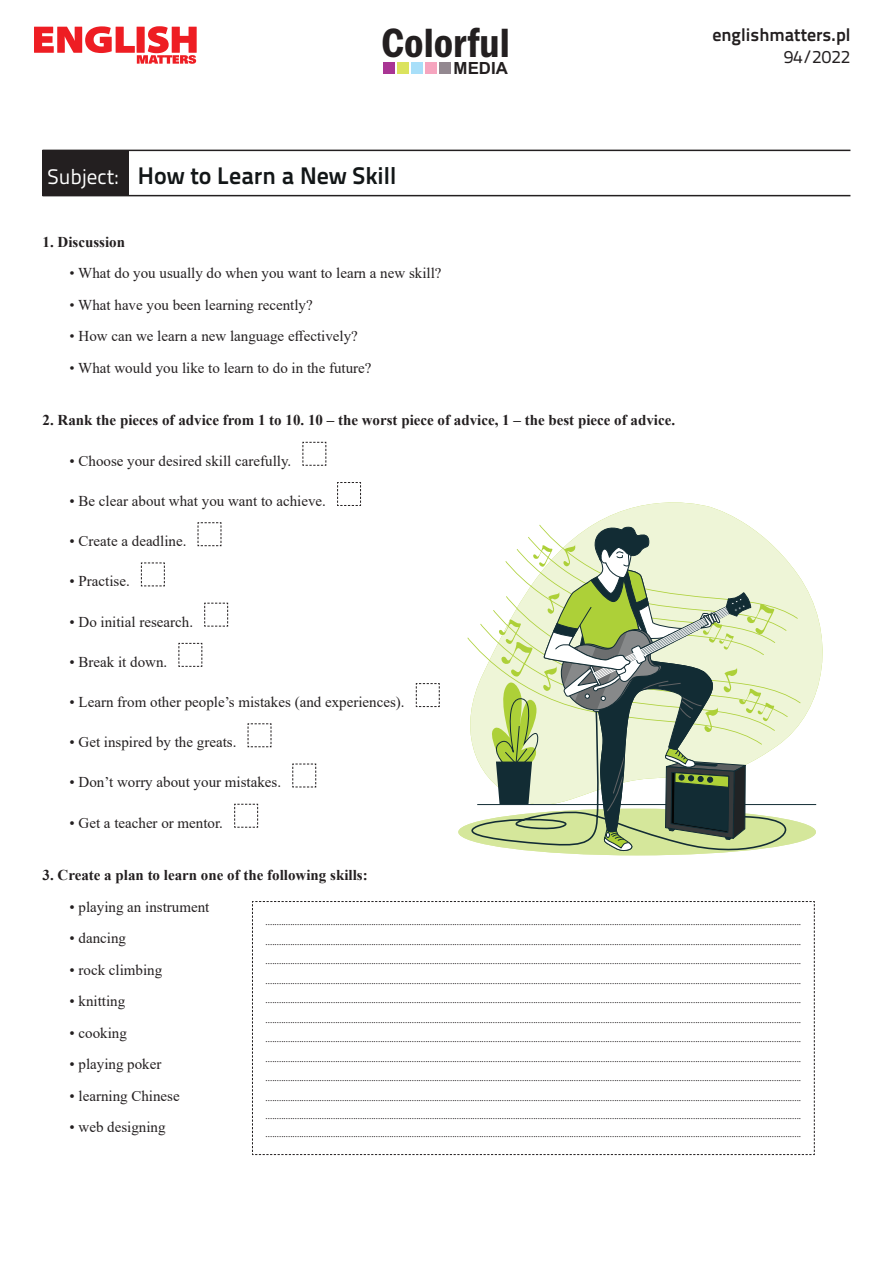
<style>
.page{position:relative;width:893px;height:1263px;background:#fff}
.page>*{position:absolute;margin:0;border:0;box-sizing:border-box;transform-origin:0 0}
.t1{font:600 condensed 42.3px "Franklin Gothic";color:#231f20}
.t2{font:700 24px "Titillium Text 22 L";color:#121617}
.t3{font:700 18px "Titillium Text 22 L";color:#231f20}
.t4{font:18px "Titillium Text 22 L";color:#231f20}
.t5{font:700 16.8px "Arial";color:#231f20}
.t6{font:15px "Times New Roman";color:#231f20}
.t7{font:700 15px "Times New Roman";color:#231f20}
.t8{font:9px/19.5px "Liberation Serif";color:#231f20;text-align:justify}
.s1{font-weight:400;font-size:21px;color:#fff}
.s2{font-family:"Liberation Serif"}
</style>
<div class="page">
<div style="left:383px;top:62px;width:12px;height:12px;background:#a93594"></div>
<div style="left:425px;top:62px;width:12px;height:12px;background:#f6a5bf"></div>
<div style="left:411px;top:62px;width:12px;height:12px;background:#a8dff9"></div>
<div style="left:397px;top:62px;width:12px;height:12px;background:#dbe35d"></div>
<div style="left:439px;top:62px;width:12px;height:12px;background:#938890"></div>
<svg style="left:34px;top:26px;width:163px;height:38px"></svg>
<div style="left:43px;top:150px;width:86px;height:46px;background:#231f20"></div>
<hr style="left:43px;top:195px;width:807px;height:1px;background:#231f20">
<hr style="left:43px;top:150px;width:807px;height:1px;background:#231f20">
<svg style="left:302px;top:441px;width:25px;height:25px"></svg>
<svg style="left:337px;top:482px;width:24px;height:24px"></svg>
<svg style="left:197px;top:522px;width:25px;height:24px"></svg>
<svg style="left:141px;top:562px;width:24px;height:25px"></svg>
<svg style="left:204px;top:602px;width:24px;height:25px"></svg>
<svg style="left:178px;top:643px;width:25px;height:24px"></svg>
<svg style="left:416px;top:683px;width:24px;height:24px"></svg>
<svg style="left:247px;top:723px;width:25px;height:24px"></svg>
<svg style="left:292px;top:763px;width:24px;height:25px"></svg>
<svg style="left:234px;top:803px;width:24px;height:25px"></svg>
<svg style="left:539px;top:502px;width:283px;height:220px"></svg>
<hr style="left:477px;top:804px;width:339px;height:1px;background:#122c34">
<svg style="left:458px;top:825px;width:271px;height:31px"></svg>
<svg style="left:467px;top:525px;width:334px;height:327px"></svg>
<svg style="left:252px;top:901px;width:563px;height:254px"></svg>
<h1 class="t1" style="left:381px;top:15px;width:130px">Colorful</h1>
<h2 class="t2" style="left:47px;top:157px;width:350px"><span class="s1">Subject:</span> How to Learn a New Skill</h2>
<h3 class="t5" style="left:454px;top:57px;width:56px">MEDIA</h3>
<h3 class="t7" style="left:43px;top:231px;width:84px">1. Discussion</h3>
<h3 class="t6" style="left:70px;top:263px;width:374px"><span class="s2">•</span> What do you usually do when you want to learn a new skill?</h3>
<h3 class="t6" style="left:70px;top:294px;width:245px"><span class="s2">•</span> What have you been learning recently?</h3>
<h3 class="t6" style="left:70px;top:326px;width:290px"><span class="s2">•</span> How can we learn a new language effectively?</h3>
<h3 class="t6" style="left:70px;top:357px;width:304px"><span class="s2">•</span> What would you like to learn to do in the future?</h3>
<h3 class="t7" style="left:43px;top:410px;width:634px">2. Rank the pieces of advice from 1 to 10. 10 – the worst piece of advice, 1 – the best piece of advice.</h3>
<h3 class="t6" style="left:70px;top:450px;width:223px">• Choose your desired skill carefully.</h3>
<h3 class="t6" style="left:70px;top:490px;width:258px">• Be clear about what you want to achieve.</h3>
<h3 class="t6" style="left:70px;top:530px;width:118px">• Create a deadline.</h3>
<h3 class="t6" style="left:70px;top:571px;width:62px">• Practise.</h3>
<h3 class="t6" style="left:70px;top:611px;width:125px">• Do initial research.</h3>
<h3 class="t6" style="left:70px;top:651px;width:99px">• Break it down.</h3>
<h3 class="t6" style="left:70px;top:691px;width:337px">• Learn from other people’s mistakes (and experiences).</h3>
<h3 class="t6" style="left:70px;top:731px;width:168px">• Get inspired by the greats.</h3>
<h3 class="t6" style="left:70px;top:772px;width:213px">• Don’t worry about your mistakes.</h3>
<h3 class="t6" style="left:70px;top:812px;width:155px">• Get a teacher or mentor.</h3>
<h3 class="t3" style="left:712px;top:21px;width:140px">englishmatters.pl</h3>
<h3 class="t4" style="left:784px;top:44px;width:68px">94/2022</h3>
<h3 class="t7" style="left:43px;top:864px;width:327px">3. Create a plan to learn one of the following skills:</h3>
<h3 class="t6" style="left:70px;top:896px;width:141px">• playing an instrument</h3>
<h3 class="t6" style="left:70px;top:928px;width:58px">• dancing</h3>
<h3 class="t6" style="left:70px;top:959px;width:94px">• rock climbing</h3>
<h3 class="t6" style="left:70px;top:991px;width:57px">• knitting</h3>
<h3 class="t6" style="left:70px;top:1022px;width:59px">• cooking</h3>
<h3 class="t6" style="left:70px;top:1054px;width:93px">• playing poker</h3>
<h3 class="t6" style="left:70px;top:1085px;width:112px">• learning Chinese</h3>
<h3 class="t6" style="left:70px;top:1117px;width:98px">• web designing</h3>
<p class="t8" style="left:266px;top:912px;width:537px">.............................................................................................................................................................................................................................................. .............................................................................................................................................................................................................................................. .............................................................................................................................................................................................................................................. .............................................................................................................................................................................................................................................. .............................................................................................................................................................................................................................................. .............................................................................................................................................................................................................................................. .............................................................................................................................................................................................................................................. .............................................................................................................................................................................................................................................. .............................................................................................................................................................................................................................................. ..............................................................................................................................................................................................................................................</p>
<p class="t8" style="left:266px;top:1107px;width:537px;line-height:18px">.............................................................................................................................................................................................................................................. ..............................................................................................................................................................................................................................................</p>
</div>
